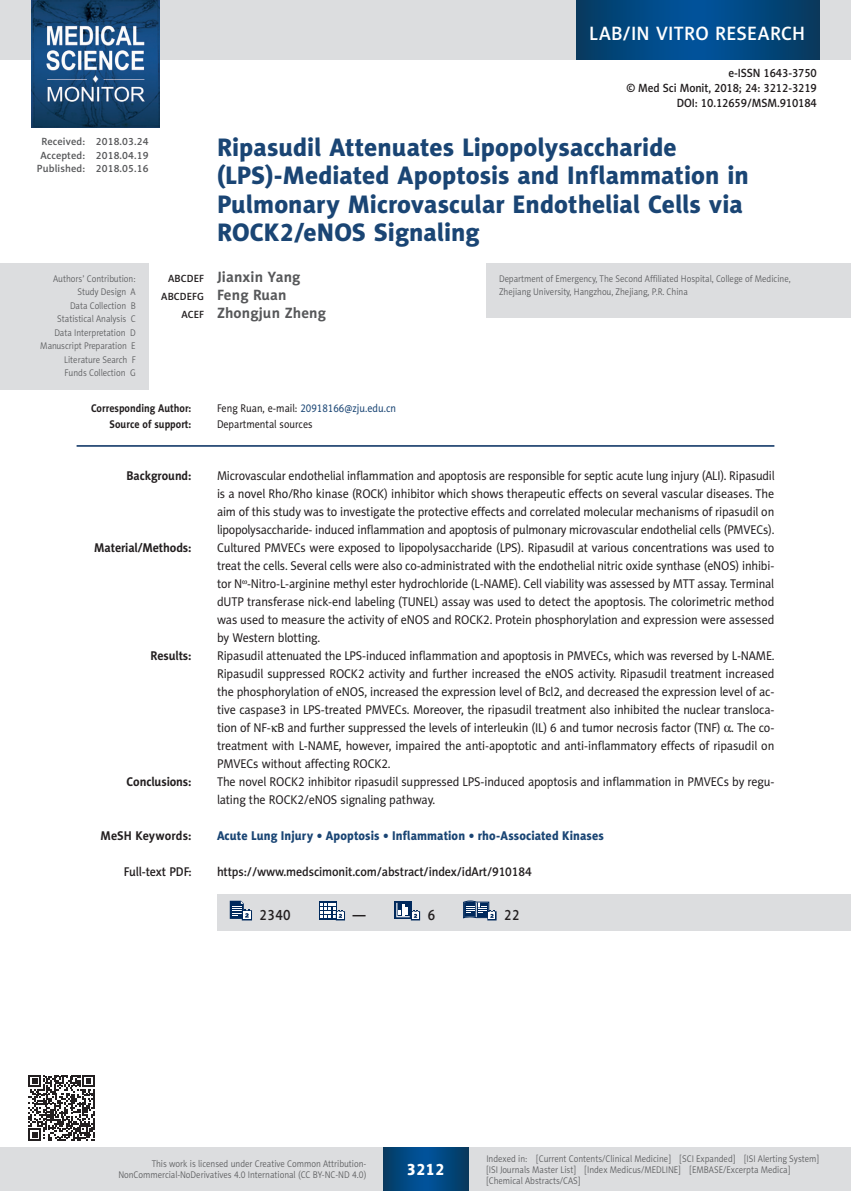
<style>
.page{position:relative;width:851px;height:1191px;background:#fff}
.page>*{position:absolute;margin:0;border:0;box-sizing:border-box;transform-origin:0 0}
.MSM_Tytul{font:25.5px/28.5px "Naomi Sans EFN Heavy";color:#1a4574}
.t1{font:19.5px "Naomi Sans EFN Medium";letter-spacing:.01em;color:#fff}
.t2{font:16.5px "Naomi Sans EFN Heavy";color:#fff}
.MSM_Autorzy{font:700 15px "Naomi Sans EFN";letter-spacing:.01em;color:#57585a}
.MSM_dane{font:15px "Naomi Sans EFN Medium";letter-spacing:.03em;color:#231f20;scale:.9 1}
.MSM_Summary_body{font:12.75px/18px "Naomi Sans EFN";letter-spacing:-.01em;color:#231f20;text-align:justify;scale:.95 1}
.MSM_Summary_body-2{font:12.75px/18px "Naomi Sans EFN";letter-spacing:-.01em;color:#231f20;text-align:justify;scale:.94 1}
.MSM_full_text_pdf{font:12.75px "Naomi Sans EFN Medium";letter-spacing:-.01em;color:#231f20;scale:.95 1}
.MSM_keywords{font:12.75px "Naomi Sans EFN Heavy";letter-spacing:.005em;color:#1a4574;scale:.95 1}
.MSM_Summary_body-3{font:700 12.75px "Naomi Sans EFN";letter-spacing:-.01em;color:#231f20;scale:.95 1}
.MSM_keywords-2{font:700 12.75px "Naomi Sans EFN";letter-spacing:.005em;color:#231f20;scale:.95 1}
.MSM_Summary_body-4{font:700 12.75px "Naomi Sans EFN";letter-spacing:-.01em;color:#231f20;scale:.94 1}
.MSM_full_text_pdf-2{font:12px "Naomi Sans EFN Medium";letter-spacing:-.01em;color:#231f20;scale:.95 1}
.MSM_Adres{font:11.25px "Naomi Sans EFN";color:#1a4574;scale:.9 1}
.MSM_Adres-2{font:700 11.25px "Naomi Sans EFN";color:#231f20;scale:.9 1}
.MSM_Support{font:11.25px "Naomi Sans EFN";color:#231f20;scale:.9 1}
.MSM_Support-2{font:700 11.25px "Naomi Sans EFN";color:#231f20;scale:.9 1}
.t3{font:10.5px "Naomi Sans EFN Medium";letter-spacing:.01em;color:#57585a}
.MSM_Afiliacja{font:9.75px/11.2px "Naomi Sans EFN Light";color:#57585a;scale:.9 1}
.MSM_pagina_sygnatura{font:9.75px/11.2px "Naomi Sans EFN Light";color:#57585a;text-align:right;scale:.9 1}
.s1{font-family:"Naomi Sans EFN Medium";font-weight:400;font-size:10.5px;color:#231f20}
.s2{color:#231f20}
.s3{font-family:"Standard Sym L"}
</style>
<div class="page">
<div style="left:217px;top:894px;width:633px;height:36px;background:#dcdddf"></div>
<svg style="left:230px;top:900px;width:22px;height:20px"></svg>
<div style="left:319px;top:901px;width:17px;height:18px;background:#00295c"></div>
<svg style="left:320px;top:902px;width:25px;height:18px"></svg>
<div style="left:394px;top:901px;width:18px;height:18px;background:#00295c"></div>
<svg style="left:396px;top:903px;width:24px;height:17px"></svg>
<svg style="left:463px;top:900px;width:33px;height:20px"></svg>
<hr style="left:77px;top:445px;width:697px;height:2px;background:#00295c">
<div style="left:0;top:264px;width:148px;height:126px;background:#dcdddf"></div>
<div style="left:486px;top:264px;width:364px;height:54px;background:#dcdddf"></div>
<svg style="left:28px;top:1075px;width:67px;height:66px"></svg>
<hr style="left:850px;top:0;width:1px;height:60px;background:#dcdddf">
<div style="left:0;top:1148px;width:850px;height:43px;background:#dcdddf"></div>
<svg style="left:383px;top:1147px;width:85px;height:43px"></svg>
<div style="left:0;top:0;width:850px;height:60px;background:#dcdddf"></div>
<img style="left:32px;top:0;width:127px;height:128px">
<svg style="left:576px;top:0;width:243px;height:60px"></svg>
<h2 class="t1" style="left:589px;top:22px;width:217px">LAB/IN VITRO RESEARCH</h2>
<p class="t3" style="left:41px;top:136px;width:109px">Received: 2018.03.24</p>
<p class="t3" style="left:40px;top:149px;width:110px">Accepted: 2018.04.19</p>
<p class="t3" style="left:37px;top:163px;width:113px">Published: 2018.05.16</p>
<p class="MSM_Afiliacja" style="left:53px;top:273px;width:93px">Authors’ Contribution:</p>
<p class="MSM_Afiliacja" style="left:77px;top:286px;width:66px">Study Design A</p>
<p class="MSM_Afiliacja" style="left:70px;top:300px;width:74px">Data Collection B</p>
<p class="MSM_Afiliacja" style="left:57px;top:313px;width:89px">Statistical Analysis C</p>
<p class="MSM_Afiliacja" style="left:54px;top:327px;width:92px">Data Interpretation D</p>
<p class="MSM_Afiliacja" style="left:40px;top:340px;width:107px">Manuscript Preparation E</p>
<p class="MSM_Afiliacja" style="left:64px;top:354px;width:81px">Literature Search F</p>
<p class="MSM_Afiliacja" style="left:65px;top:367px;width:80px">Funds Collection G</p>
<p class="MSM_full_text_pdf-2" style="left:728px;top:66px;width:95px">e-ISSN 1643-3750</p>
<p class="MSM_full_text_pdf-2" style="left:626px;top:81px;width:202px">© Med Sci Monit, 2018; 24: 3212-3219</p>
<p class="MSM_full_text_pdf-2" style="left:676px;top:96px;width:149px">DOI: 10.12659/MSM.910184</p>
<p class="MSM_Tytul" style="left:217px;top:132px;width:533px">Ripasudil Attenuates Lipopolysaccharide (LPS)-Mediated Apoptosis and Inflammation in Pulmonary Microvascular Endothelial Cells via ROCK2/eNOS Signaling</p>
<p class="MSM_Autorzy" style="left:168px;top:268px;width:134px"><span class="s1">ABCDEF</span> Jianxin Yang</p>
<p class="MSM_Autorzy" style="left:161px;top:286px;width:127px"><span class="s1">ABCDEFG</span> Feng Ruan</p>
<p class="MSM_Autorzy" style="left:181px;top:304px;width:146px"><span class="s1">ACEF</span> Zhongjun Zheng</p>
<p class="MSM_Afiliacja" style="left:499px;top:272px;width:325px;line-height:13.5px">Department of Emergency, The Second Affiliated Hospital, College of Medicine,<br>Zhejiang University, Hangzhou, Zhejiang, P.R. China</p>
<p class="MSM_Adres-2" style="left:91px;top:402px;width:113px">Corresponding Author:</p>
<p class="MSM_Adres" style="left:217px;top:402px;width:200px"><span class="s2">Feng Ruan, e-mail:</span> 20918166@zju.edu.cn</p>
<p class="MSM_Support-2" style="left:110px;top:418px;width:92px">Source of support:</p>
<p class="MSM_Support" style="left:217px;top:418px;width:108px">Departmental sources</p>
<p class="MSM_Summary_body-4" style="left:126px;top:468px;width:71px">Background:</p>
<p class="MSM_Summary_body-2" style="left:217px;top:467px;width:594px">Microvascular endothelial inflammation and apoptosis are responsible for septic acute lung injury (ALI). Ripasudil is a novel Rho/Rho kinase (ROCK) inhibitor which shows therapeutic effects on several vascular diseases. The aim of this study was to investigate the protective effects and correlated molecular mechanisms of ripasudil on lipopolysaccharide- induced inflammation and apoptosis of pulmonary microvascular endothelial cells (PMVECs).</p>
<p class="MSM_Summary_body-3" style="left:94px;top:540px;width:104px">Material/Methods:</p>
<p class="MSM_Summary_body" style="left:217px;top:539px;width:588px">Cultured PMVECs were exposed to lipopolysaccharide (LPS). Ripasudil at various concentrations was used to treat the cells. Several cells were also co-administrated with the endothelial nitric oxide synthase (eNOS) inhibi&shy;tor N<sup>w</sup>-Nitro-L-arginine methyl ester hydrochloride (L-NAME). Cell viability was assessed by MTT assay. Terminal dUTP transferase nick-end labeling (TUNEL) assay was used to detect the apoptosis. The colorimetric method was used to measure the activity of eNOS and ROCK2. Protein phosphorylation and expression were assessed by Western blotting.</p>
<p class="MSM_Summary_body-3" style="left:150px;top:648px;width:45px">Results:</p>
<p class="MSM_Summary_body" style="left:217px;top:647px;width:588px">Ripasudil attenuated the LPS-induced inflammation and apoptosis in PMVECs, which was reversed by L-NAME.<br>Ripasudil suppressed ROCK2 activity and further increased the eNOS activity. Ripasudil treatment increased the phosphorylation of eNOS, increased the expression level of Bcl2, and decreased the expression level of ac&shy;tive caspase3 in LPS-treated PMVECs. Moreover, the ripasudil treatment also inhibited the nuclear transloca&shy;tion of NF-<span class="s3">k</span>B and further suppressed the levels of interleukin (IL) 6 and tumor necrosis factor (TNF) <span class="s3">a</span>. The co&shy;treatment with L-NAME, however, impaired the anti-apoptotic and anti-inflammatory effects of ripasudil on PMVECs without affecting ROCK2.</p>
<p class="MSM_Summary_body-3" style="left:127px;top:774px;width:70px">Conclusions:</p>
<p class="MSM_Summary_body" style="left:217px;top:773px;width:588px">The novel ROCK2 inhibitor ripasudil suppressed LPS-induced apoptosis and inflammation in PMVECs by regu&shy;lating the ROCK2/eNOS signaling pathway.</p>
<p class="MSM_keywords-2" style="left:100px;top:828px;width:97px">MeSH Keywords:</p>
<p class="MSM_keywords" style="left:217px;top:828px;width:409px">Acute Lung Injury • Apoptosis • Inflammation • rho-Associated Kinases</p>
<p class="MSM_full_text_pdf" style="left:124px;top:864px;width:73px">Full-text PDF:</p>
<p class="MSM_full_text_pdf" style="left:217px;top:864px;width:333px">https://www.medscimonit.com/abstract/index/idArt/910184</p>
<p class="MSM_dane" style="left:259px;top:906px;width:36px">2340</p>
<p class="MSM_dane" style="left:352px;top:906px;width:16px">—</p>
<p class="MSM_dane" style="left:427px;top:906px;width:10px">6</p>
<p class="MSM_dane" style="left:504px;top:906px;width:19px">22</p>
<p class="MSM_pagina_sygnatura" style="left:118px;top:1158px;width:277px">This work is licensed under Creative Common Attribution-<br>NonCommercial-NoDerivatives 4.0 International (CC BY-NC-ND 4.0)</p>
<p class="t2" style="left:406px;top:1159px;width:40px">3212</p>
<p class="MSM_Afiliacja" style="left:486px;top:1152px;width:371px">Indexed in: [Current Contents/Clinical Medicine] [SCI Expanded] [ISI Alerting System] [ISI Journals Master List] [Index Medicus/MEDLINE] [EMBASE/Excerpta Medica] [Chemical Abstracts/CAS]</p>
</div>
